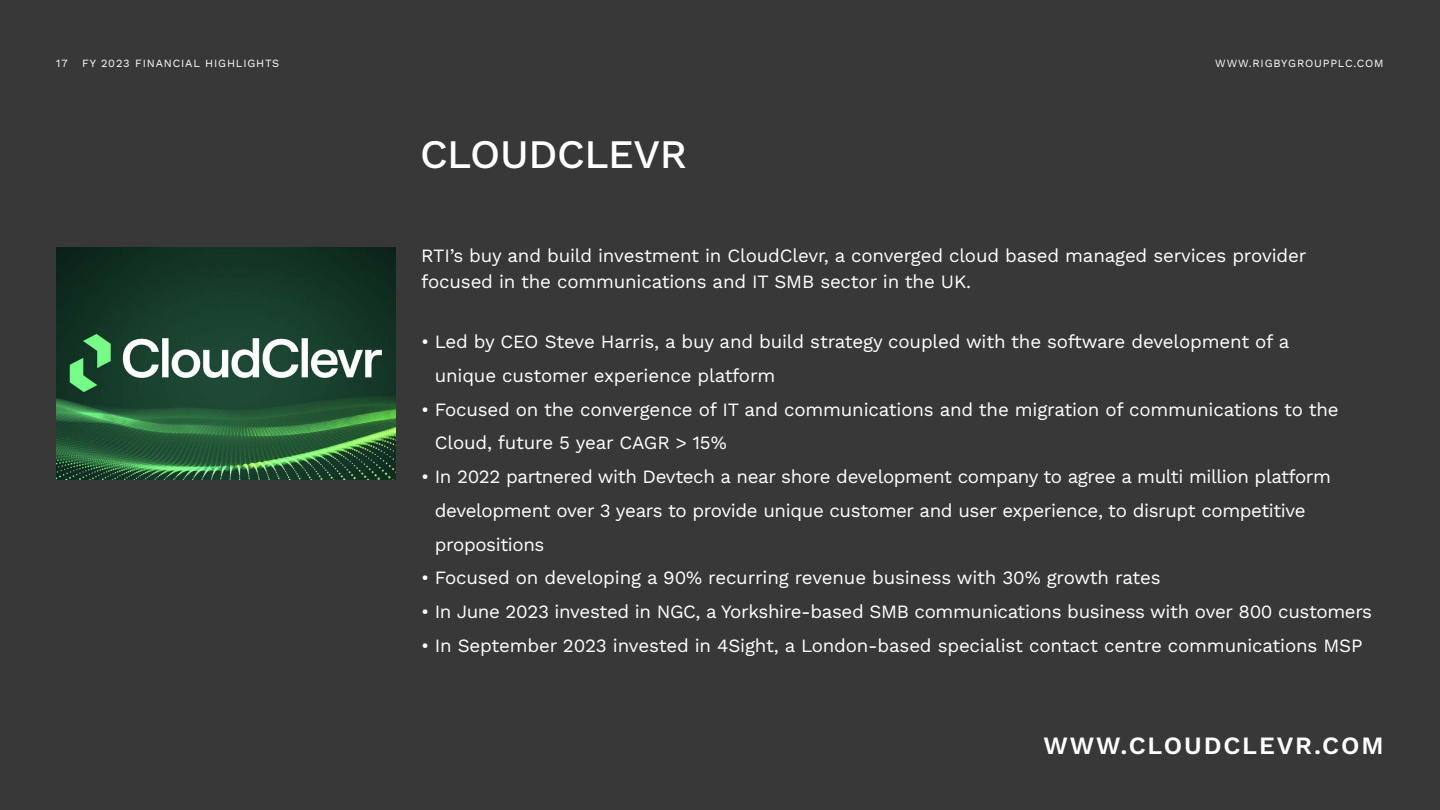
<style>
.page{position:relative;width:1440px;height:810px;background:#383839}
.page>*{position:absolute;margin:0;border:0;box-sizing:border-box;transform-origin:0 0}
.Heading_1{font:500 40.5px "Work Sans";letter-spacing:-.01em;color:#fff}
.Heading_1-2{font:600 24.9px "Work Sans";letter-spacing:.075em;color:#fff}
.Heading_1-3{font:18.75px/33.8px "Work Sans";letter-spacing:-.01em;color:#fff}
.Heading_1-4{font:11.02px "Work Sans";letter-spacing:.075em;color:#fff}
</style>
<div class="page">
<img style="left:56px;top:248px;width:339px;height:232px">
<p class="Heading_1-4" style="left:56px;top:54px;width:13px">17</p>
<p class="Heading_1-4" style="left:82px;top:54px;width:199px">FY 2023 FINANCIAL HIGHLIGHTS</p>
<p class="Heading_1-4" style="left:1215px;top:54px;width:170px">WWW.RIGBYGROUPPLC.COM</p>
<p class="Heading_1" style="left:420px;top:124px;width:269px">CLOUDCLEVR</p>
<p class="Heading_1-3" style="left:421px;top:238px;width:887px">RTI’s buy and build investment in CloudClevr, a converged cloud based managed services provider</p>
<p class="Heading_1-3" style="left:421px;top:264px;width:551px">focused in the communications and IT SMB sector in the UK.</p>
<p class="Heading_1-3" style="left:435px;top:324px;width:856px;text-indent:-14px">• Led by CEO Steve Harris, a buy and build strategy coupled with the software development of a unique customer experience platform</p>
<p class="Heading_1-3" style="left:435px;top:392px;width:905px;text-indent:-14px">• Focused on the convergence of IT and communications and the migration of communications to the<br>Cloud, future 5 year CAGR &gt; 15%</p>
<p class="Heading_1-3" style="left:435px;top:459px;width:898px;text-indent:-14px">• In 2022 partnered with Devtech a near shore development company to agree a multi million platform development over 3 years to provide unique customer and user experience, to disrupt competitive propositions</p>
<p class="Heading_1-3" style="left:421px;top:560px;width:741px">• Focused on developing a 90% recurring revenue business with 30% growth rates</p>
<p class="Heading_1-3" style="left:421px;top:594px;width:952px">• In June 2023 invested in NGC, a Yorkshire-based SMB communications business with over 800 customers</p>
<p class="Heading_1-3" style="left:421px;top:628px;width:943px">• In September 2023 invested in 4Sight, a London-based specialist contact centre communications MSP</p>
<p class="Heading_1-2" style="left:1044px;top:726px;width:342px">WWW.CLOUDCLEVR.COM</p>
</div>
